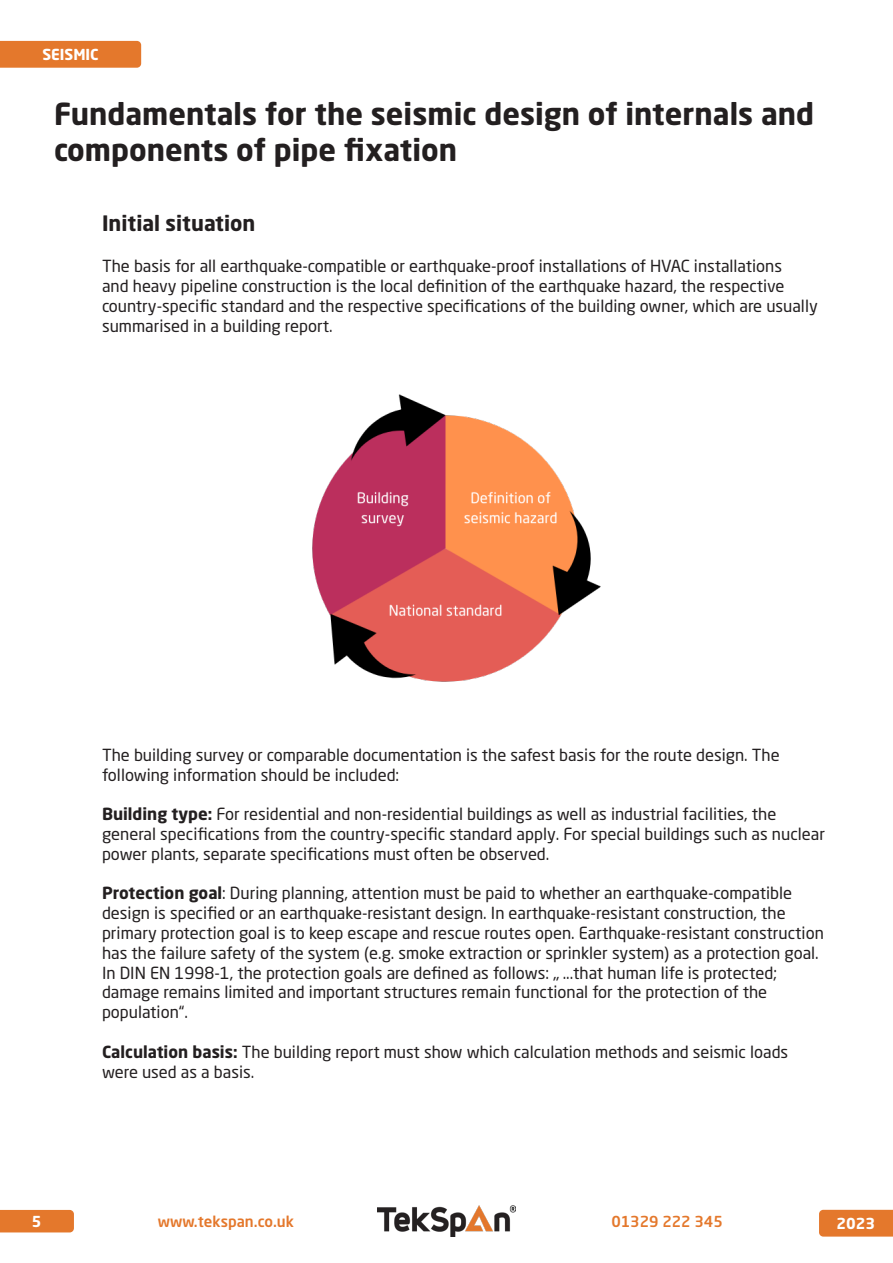
<style>
.page{position:relative;width:893px;height:1263px;background:#fff}
.page>*{position:absolute;margin:0;border:0;box-sizing:border-box;transform-origin:0 0}
.t1{font:700 30px/36px "Neo Sans W1 G";color:#231f20}
.t2{font:700 21px "Neo Sans W1 G";color:#231f20}
.t3{font:16.5px "Neo Sans W1 G";color:#231f20}
.t4{font:500 15px "Neo Sans W1 G";color:#e4782c}
.t5{font:700 15px "Neo Sans W1 G";color:#fff}
.s1{font-weight:700}
</style>
<div class="page">
<div style="left:0;top:41px;width:141px;height:27px;background:#e4782c"></div>
<div style="left:0;top:1210px;width:74px;height:22px;background:#e4782c"></div>
<img style="left:378px;top:1206px;width:137px;height:30px">
<div style="left:819px;top:1210px;width:74px;height:26px;background:#e4782c"></div>
<img style="left:312px;top:394px;width:289px;height:288px">
<p class="t5" style="left:42px;top:45px;width:58px">SEISMIC</p>
<p class="t1" style="left:54px;top:95px;width:762px">Fundamentals for the seismic design of internals and components of pipe fixation</p>
<p class="t2" style="left:102px;top:210px;width:155px">Initial situation</p>
<p class="t3" style="left:102px;top:256px;width:681px">The basis for all earthquake-compatible or earthquake-proof installations of HVAC installations</p>
<p class="t3" style="left:102px;top:276px;width:684px">and heavy pipeline construction is the local definition of the earthquake hazard, the respective</p>
<p class="t3" style="left:102px;top:296px;width:717px">country-specific standard and the respective specifications of the building owner, which are usually</p>
<p class="t3" style="left:102px;top:315px;width:232px">summarised in a building report.</p>
<p class="t3" style="left:102px;top:745px;width:679px">The building survey or comparable documentation is the safest basis for the route design. The</p>
<p class="t3" style="left:102px;top:764px;width:299px">following information should be included:</p>
<p class="t3" style="left:102px;top:804px;width:676px"><span class="s1">Building type:</span> For residential and non-residential buildings as well as industrial facilities, the</p>
<p class="t3" style="left:102px;top:824px;width:724px">general specifications from the country-specific standard apply. For special buildings such as nuclear</p>
<p class="t3" style="left:102px;top:844px;width:449px">power plants, separate specifications must often be observed.</p>
<p class="t3" style="left:102px;top:883px;width:691px"><span class="s1">Protection goal</span>: During planning, attention must be paid to whether an earthquake-compatible</p>
<p class="t3" style="left:102px;top:903px;width:685px">design is specified or an earthquake-resistant design. In earthquake-resistant construction, the</p>
<p class="t3" style="left:102px;top:923px;width:723px">primary protection goal is to keep escape and rescue routes open. Earthquake-resistant construction</p>
<p class="t3" style="left:102px;top:943px;width:718px">has the failure safety of the system (e.g. smoke extraction or sprinkler system) as a protection goal.</p>
<p class="t3" style="left:102px;top:962px;width:676px">In DIN EN 1998-1, the protection goals are defined as follows: „ ...that human life is protected;</p>
<p class="t3" style="left:102px;top:982px;width:667px">damage remains limited and important structures remain functional for the protection of the</p>
<p class="t3" style="left:102px;top:1002px;width:87px">population“.</p>
<p class="t3" style="left:102px;top:1042px;width:688px"><span class="s1">Calculation basis:</span> The building report must show which calculation methods and seismic loads</p>
<p class="t3" style="left:102px;top:1061px;width:154px">were used as a basis.</p>
<p class="t5" style="left:32px;top:1212px;width:11px">5</p>
<p class="t4" style="left:158px;top:1212px;width:138px">www.tekspan.co.uk</p>
<p class="t4" style="left:611px;top:1212px;width:113px">01329 222 345</p>
<p class="t5" style="left:836px;top:1214px;width:40px">2023</p>
</div>
